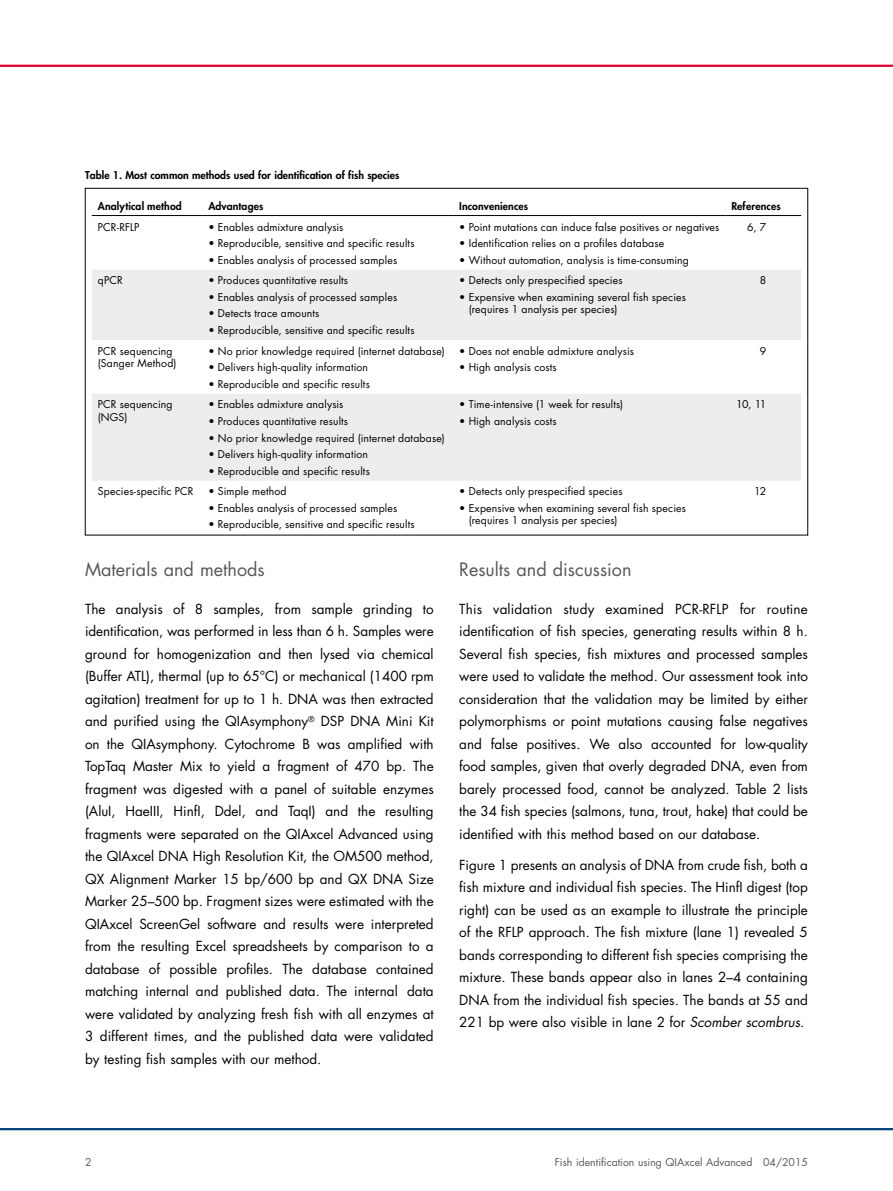
<style>
.page{position:relative;width:893px;height:1191px;background:#fff}
.page>*{position:absolute;margin:0;border:0;box-sizing:border-box;transform-origin:0 0}
.t1{font:18px "Futura Std";color:#58585a}
.t2{font:13.5px/22.5px "Futura Std";color:#000;text-align:justify}
.t3{font:10.5px/12.3px "Futura Std";letter-spacing:.015em;color:#000}
.t4{font:800 10.5px "Futura Std";color:#000}
.t5{font:10.5px "Futura Std";color:#58585a}
.s1{font-style:italic}
</style>
<div class="page">
<hr style="left:0;top:65px;width:893px;height:2px;background:#e20030">
<hr style="left:0;top:1128px;width:893px;height:2px;background:#004178">
<svg style="left:92px;top:270px;width:709px;height:211px;fill:#eceded"></svg>
<hr style="left:92px;top:215px;width:110px;height:1px;background:#000">
<hr style="left:202px;top:215px;width:251px;height:1px;background:#000">
<hr style="left:453px;top:215px;width:272px;height:1px;background:#000">
<hr style="left:725px;top:215px;width:76px;height:1px;background:#000">
<p class="t4" style="left:85px;top:168px;width:316px">Table 1. Most common methods used for identification of fish species</p>
<p class="t4" style="left:98px;top:199px;width:86px">Analytical method</p>
<p class="t4" style="left:208px;top:199px;width:57px">Advantages</p>
<p class="t4" style="left:459px;top:199px;width:70px">Inconveniences</p>
<p class="t4" style="left:731px;top:199px;width:51px">References</p>
<p class="t3" style="left:98px;top:221px;width:43px">PCR-RFLP</p>
<p class="t3" style="left:208px;top:221px;width:137px">• Enables admixture analysis</p>
<p class="t3" style="left:208px;top:237px;width:208px">• Reproducible, sensitive and specific results</p>
<p class="t3" style="left:208px;top:254px;width:190px">• Enables analysis of processed samples</p>
<p class="t3" style="left:459px;top:221px;width:262px">• Point mutations can induce false positives or negatives</p>
<p class="t3" style="left:459px;top:237px;width:207px">• Identification relies on a profiles database</p>
<p class="t3" style="left:459px;top:254px;width:231px">• Without automation, analysis is time-consuming</p>
<p class="t3" style="left:747px;top:221px;width:21px">6, 7</p>
<p class="t3" style="left:98px;top:274px;width:27px">qPCR</p>
<p class="t3" style="left:208px;top:274px;width:141px">• Produces quantitative results</p>
<p class="t3" style="left:208px;top:291px;width:190px">• Enables analysis of processed samples</p>
<p class="t3" style="left:208px;top:307px;width:113px">• Detects trace amounts</p>
<p class="t3" style="left:208px;top:324px;width:208px">• Reproducible, sensitive and specific results</p>
<p class="t3" style="left:98px;top:345px;width:80px">PCR sequencing (Sanger Method)</p>
<p class="t3" style="left:208px;top:345px;width:238px">• No prior knowledge required (internet database)</p>
<p class="t3" style="left:208px;top:361px;width:161px">• Delivers high-quality information</p>
<p class="t3" style="left:208px;top:378px;width:163px">• Reproducible and specific results</p>
<p class="t3" style="left:98px;top:398px;width:76px">PCR sequencing (NGS)</p>
<p class="t3" style="left:208px;top:398px;width:137px">• Enables admixture analysis</p>
<p class="t3" style="left:208px;top:415px;width:141px">• Produces quantitative results</p>
<p class="t3" style="left:208px;top:432px;width:238px">• No prior knowledge required (internet database)</p>
<p class="t3" style="left:208px;top:448px;width:161px">• Delivers high-quality information</p>
<p class="t3" style="left:208px;top:465px;width:163px">• Reproducible and specific results</p>
<p class="t3" style="left:98px;top:485px;width:97px">Species-specific PCR</p>
<p class="t3" style="left:208px;top:485px;width:80px">• Simple method</p>
<p class="t3" style="left:208px;top:502px;width:190px">• Enables analysis of processed samples</p>
<p class="t3" style="left:208px;top:518px;width:208px">• Reproducible, sensitive and specific results</p>
<h1 class="t1" style="left:85px;top:558px;width:181px">Materials and methods</h1>
<p class="t2" style="left:85px;top:597px;width:350px">The analysis of 8 samples, from sample grinding to identification, was performed in less than 6 h. Samples were ground for homogenization and then lysed via chemical (Buffer ATL), thermal (up to 65°C) or mechanical (1400 rpm agitation) treatment for up to 1 h. DNA was then extracted and purified using the QIAsymphony<sup>®</sup> DSP DNA Mini Kit on the QIAsymphony. Cytochrome B was amplified with TopTaq Master Mix to yield a fragment of 470 bp. The fragment was digested with a panel of suitable enzymes (AluI, HaeIII, HinfI, Ddel, and TaqI) and the resulting fragments were separated on the QIAxcel Advanced using the QIAxcel DNA High Resolution Kit, the OM500 method, QX Alignment Marker 15 bp/600 bp and QX DNA Size Marker 25–500 bp. Fragment sizes were estimated with the QIAxcel ScreenGel software and results were interpreted from the resulting Excel spreadsheets by comparison to a database of possible profiles. The database contained matching internal and published data. The internal data were validated by analyzing fresh fish with all enzymes at 3 different times, and the published data were validated by testing fish samples with our method.</p>
<p class="t3" style="left:459px;top:274px;width:165px">• Detects only prespecified species</p>
<p class="t3" style="left:469px;top:291px;width:219px;text-indent:-9px">• Expensive when examining several fish species (requires 1 analysis per species)</p>
<p class="t3" style="left:760px;top:274px;width:8px">8</p>
<p class="t3" style="left:459px;top:345px;width:176px">• Does not enable admixture analysis</p>
<p class="t3" style="left:459px;top:361px;width:99px">• High analysis costs</p>
<p class="t3" style="left:760px;top:345px;width:8px">9</p>
<p class="t3" style="left:459px;top:398px;width:165px">• Time-intensive (1 week for results)</p>
<p class="t3" style="left:459px;top:415px;width:99px">• High analysis costs</p>
<p class="t3" style="left:736px;top:398px;width:32px">10, 11</p>
<p class="t3" style="left:459px;top:485px;width:165px">• Detects only prespecified species</p>
<p class="t3" style="left:469px;top:502px;width:219px;text-indent:-9px">• Expensive when examining several fish species (requires 1 analysis per species)</p>
<p class="t3" style="left:754px;top:485px;width:14px">12</p>
<h1 class="t1" style="left:459px;top:558px;width:174px">Results and discussion</h1>
<p class="t2" style="left:459px;top:597px;width:350px">This validation study examined PCR-RFLP for routine identification of fish species, generating results within 8 h.<br>Several fish species, fish mixtures and processed samples were used to validate the method. Our assessment took into consideration that the validation may be limited by either polymorphisms or point mutations causing false negatives and false positives. We also accounted for low-quality food samples, given that overly degraded DNA, even from barely processed food, cannot be analyzed. Table 2 lists the 34 fish species (salmons, tuna, trout, hake) that could be identified with this method based on our database.</p>
<p class="t2" style="left:459px;top:853px;width:350px">Figure 1 presents an analysis of DNA from crude fish, both a fish mixture and individual fish species. The HinfI digest (top right) can be used as an example to illustrate the principle of the RFLP approach. The fish mixture (lane 1) revealed 5 bands corresponding to different fish species comprising the mixture. These bands appear also in lanes 2–4 containing DNA from the individual fish species. The bands at 55 and 221 bp were also visible in lane 2 for <span class="s1">Scomber scombrus</span>.</p>
<p class="t5" style="left:85px;top:1155px;width:8px">2</p>
<p class="t5" style="left:555px;top:1155px;width:254px">Fish identification using QIAxcel Advanced 04/2015</p>
</div>
